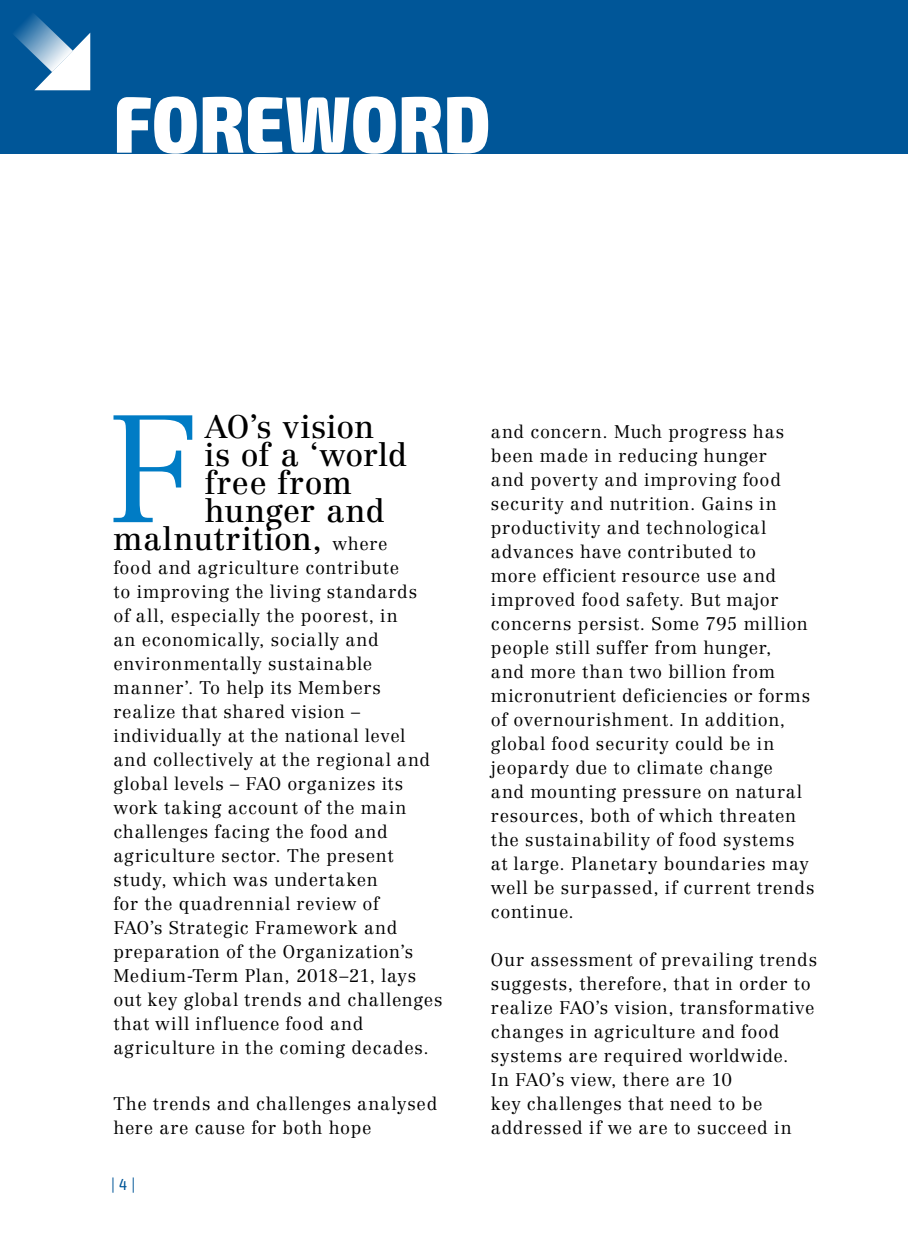
<style>
.page{position:relative;width:908px;height:1248px;background:#fff}
.page>*{position:absolute;margin:0;border:0;box-sizing:border-box;transform-origin:0 0}
.t1{font:300 150px "Centennial LT Std";color:#007cc5}
.t2{font:800 condensed 80px "Exo 2";letter-spacing:.01em;color:#fff}
.t3{font:32px "Centennial LT Std";letter-spacing:.01em;color:#000}
.t4{font:300 18px/24px "Centennial LT Std";letter-spacing:.045em;color:#000}
.t5{font:condensed 16px "Exo 2";color:#005698}
.s1{font-weight:300;font-size:18px}
</style>
<div class="page">
<div style="left:0;top:0;width:907px;height:153px;background:#005698"></div>
<svg style="left:14px;top:14px;width:76px;height:76px"></svg>
<h2 class="t2" style="left:114px;top:76px;width:377px">FOREWORD</h2>
<h1 class="t1" style="left:106px;top:380px;width:96px">F</h1>
<h3 class="t3" style="left:205px;top:408px;width:171px">AO’s vision</h3>
<h3 class="t3" style="left:205px;top:436px;width:204px">is of a ‘world</h3>
<h3 class="t3" style="left:205px;top:464px;width:148px">free from</h3>
<h3 class="t3" style="left:205px;top:492px;width:181px">hunger and</h3>
<h3 class="t3" style="left:113px;top:520px;width:275px">malnutrition, <span class="s1">where</span></h3>
<p class="t4" style="left:113px;top:556px;width:330px">food and agriculture contribute<br>to improving the living standards<br>of all, especially the poorest, in<br>an economically, socially and environmentally sustainable manner’. To help its Members realize that shared vision – individually at the national level and collectively at the regional and global levels – FAO organizes its work taking account of the main challenges facing the food and agriculture sector. The present study, which was undertaken<br>for the quadrennial review of<br>FAO’s Strategic Framework and preparation of the Organization’s<br>Medium-Term Plan, 2018–21, lays out key global trends and challenges that will influence food and agriculture in the coming decades.</p>
<p class="t4" style="left:113px;top:1091px;width:325px">The trends and challenges analysed here are cause for both hope</p>
<p class="t5" style="left:111px;top:1174px;width:25px">|4|</p>
<p class="t4" style="left:490px;top:419px;width:325px">and concern. Much progress has been made in reducing hunger<br>and poverty and improving food security and nutrition. Gains in productivity and technological advances have contributed to<br>more efficient resource use and improved food safety. But major concerns persist. Some 795 million people still suffer from hunger,<br>and more than two billion from micronutrient deficiencies or forms of overnourishment. In addition, global food security could be in jeopardy due to climate change<br>and mounting pressure on natural resources, both of which threaten the sustainability of food systems at large. Planetary boundaries may well be surpassed, if current trends continue.</p>
<p class="t4" style="left:490px;top:947px;width:327px">Our assessment of prevailing trends suggests, therefore, that in order to realize FAO’s vision, transformative changes in agriculture and food systems are required worldwide.<br>In FAO’s view, there are 10<br>key challenges that need to be addressed if we are to succeed in</p>
</div>
